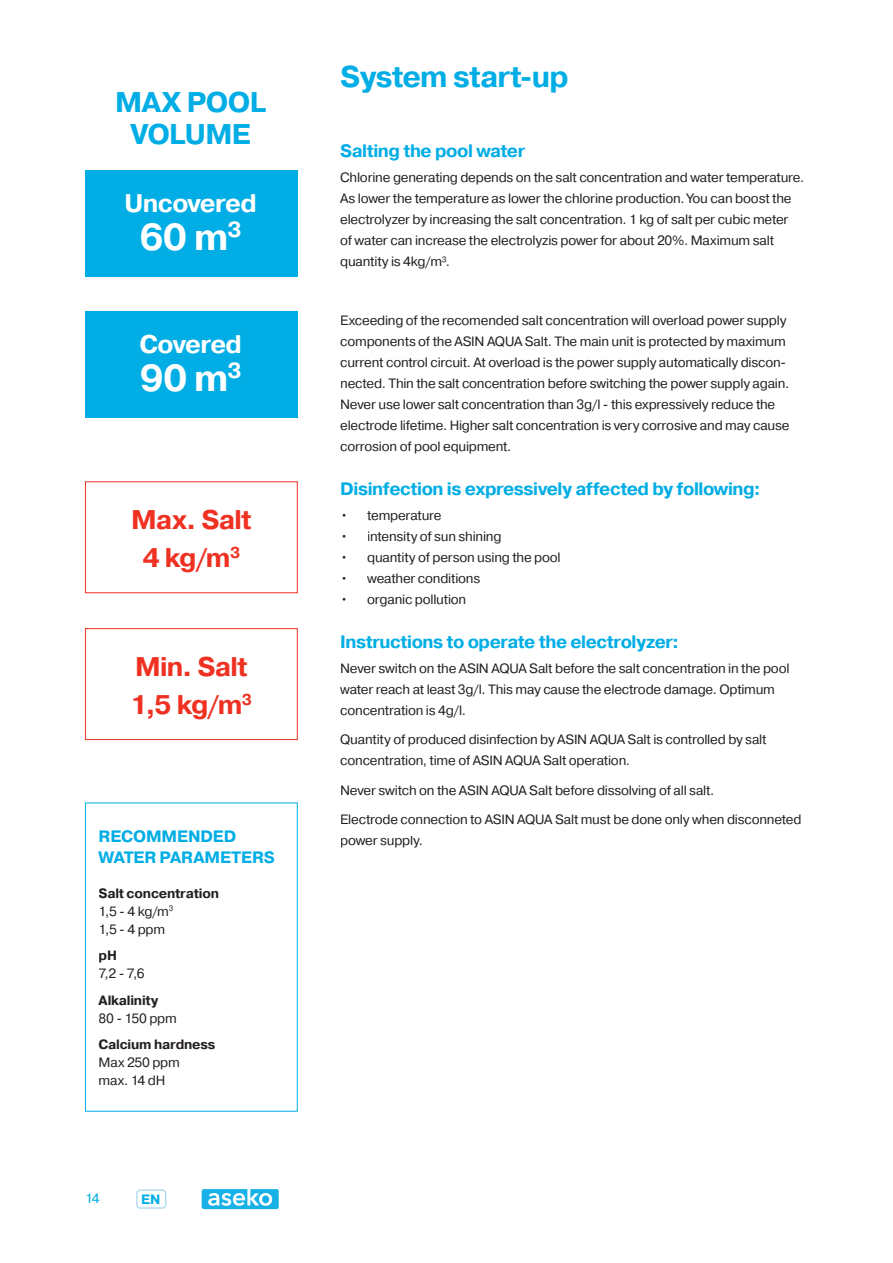
<style>
.page{position:relative;width:893px;height:1263px;background:#fff}
.page>*{position:absolute;margin:0;border:0;box-sizing:border-box;transform-origin:0 0}
.t1{font:700 37.5px "Pragmatica";color:#fff}
.t2{font:700 30px "Pragmatica";letter-spacing:-.025em;color:#00ade5}
.t3{font:700 28.5px/31.5px "Pragmatica";letter-spacing:-.025em;color:#00ade5;text-align:center}
.t4{font:700 27px/38px "Pragmatica";letter-spacing:-.03em;color:#ef3122;text-align:center}
.t5{font:700 25.5px "Pragmatica";letter-spacing:-.025em;color:#fff}
.t6{font:700 18px "Pragmatica";letter-spacing:-.025em;color:#00ade5}
.t7{font:700 16.5px/21px "Pragmatica";letter-spacing:-.01em;color:#00ade5}
.t8{font:13.5px/21px "Pragmatica";letter-spacing:-.015em;color:#231f20}
.t9{font:700 13.5px/18px "Pragmatica";letter-spacing:-.015em;color:#231f20}
.t10{font:13.5px "Pragmatica";color:#00ade5}
.t11{font:700 13.5px "Pragmatica";color:#00ade5}
.s1{font-weight:400}
</style>
<div class="page">
<div style="left:136px;top:1189px;width:30px;height:20px;border:2px solid #b6dcef;border-radius:4px"></div>
<svg style="left:202px;top:1189px;width:77px;height:20px"></svg>
<div style="left:85px;top:802px;width:213px;height:309px;border:1px solid #00ade5"></div>
<div style="left:85px;top:170px;width:213px;height:106px;background:#00ade5"></div>
<div style="left:85px;top:311px;width:213px;height:107px;background:#00ade5"></div>
<div style="left:85px;top:481px;width:213px;height:112px;border:1px solid #ef3122"></div>
<div style="left:85px;top:628px;width:213px;height:112px;border:1px solid #ef3122"></div>
<h3 class="t3" style="left:115px;top:87px;width:153px">MAX POOL<br>VOLUME</h3>
<h3 class="t5" style="left:125px;top:186px;width:134px">Uncovered</h3>
<h1 class="t1" style="left:140px;top:212px;width:104px">60 m<sup>3</sup></h1>
<h3 class="t5" style="left:139px;top:328px;width:104px">Covered</h3>
<h1 class="t1" style="left:140px;top:354px;width:104px">90 m<sup>3</sup></h1>
<h3 class="t4" style="left:131px;top:501px;width:122px">Max. Salt<br>4 kg/m<sup>3</sup></h3>
<h3 class="t4" style="left:131px;top:648px;width:123px;text-align:left">Min. Salt<br>1,5 kg/m<sup>3</sup></h3>
<p class="t7" style="left:99px;top:826px;width:178px">RECOMMENDED<br>WATER PARAMETERS</p>
<p class="t9" style="left:99px;top:884px;width:122px">Salt concentration<br><span class="s1">1,5 - 4 kg/m</span><sup>3<br></sup><span class="s1">1,5 - 4 ppm</span></p>
<p class="t9" style="left:99px;top:947px;width:20px">pH</p>
<p class="t8" style="left:99px;top:963px;width:47px">7,2 - 7,6</p>
<p class="t9" style="left:99px;top:991px;width:61px">Alkalinity</p>
<p class="t8" style="left:99px;top:1008px;width:80px">80 - 150 ppm</p>
<p class="t9" style="left:99px;top:1036px;width:118px">Calcium hardness</p>
<p class="t8" style="left:99px;top:1054px;width:83px;line-height:18px">Max 250 ppm max. 14 dH</p>
<p class="t10" style="left:85px;top:1190px;width:16px">14</p>
<p class="t11" style="left:141px;top:1190px;width:21px">EN</p>
<h2 class="t2" style="left:340px;top:58px;width:230px">System start-up</h2>
<h3 class="t6" style="left:340px;top:139px;width:187px">Salting the pool water</h3>
<p class="t8" style="left:340px;top:167px;width:466px">Chlorine generating depends on the salt concentration and water temperature.<br>As lower the temperature as lower the chlorine production. You can boost the electrolyzer by increasing the salt concentration. 1 kg of salt per cubic meter<br>of water can increase the electrolyzis power for about 20%. Maximum salt quantity is 4kg/m³.</p>
<p class="t8" style="left:340px;top:310px;width:451px">Exceeding of the recomended salt concentration will overload power supply components of the ASIN AQUA Salt. The main unit is protected by maximum current control circuit. At overload is the power supply automatically discon&shy;nected. Thin the salt concentration before switching the power supply again.<br>Never use lower salt concentration than 3g/l - this expressively reduce the electrode lifetime. Higher salt concentration is very corrosive and may cause corrosion of pool equipment.</p>
<h3 class="t6" style="left:340px;top:477px;width:422px">Disinfection is expressively affected by following:</h3>
<p class="t8" style="left:340px;top:505px;width:103px">• temperature</p>
<p class="t8" style="left:340px;top:526px;width:163px">• intensity of sun shining</p>
<p class="t8" style="left:340px;top:547px;width:222px">• quantity of person using the pool</p>
<p class="t8" style="left:340px;top:568px;width:142px">• weather conditions</p>
<p class="t8" style="left:340px;top:589px;width:128px">• organic pollution</p>
<h3 class="t6" style="left:340px;top:630px;width:340px">Instructions to operate the electrolyzer:</h3>
<p class="t8" style="left:340px;top:658px;width:451px">Never switch on the ASIN AQUA Salt before the salt concentration in the pool water reach at least 3g/l. This may cause the electrode damage. Optimum concentration is 4g/l.</p>
<p class="t8" style="left:340px;top:730px;width:428px">Quantity of produced disinfection by ASIN AQUA Salt is controlled by salt concentration, time of ASIN AQUA Salt operation.</p>
<p class="t8" style="left:340px;top:776px;width:463px;line-height:29.5px">Never switch on the ASIN AQUA Salt before dissolving of all salt.<br>Electrode connection to ASIN AQUA Salt must be done only when disconneted</p>
<p class="t8" style="left:340px;top:831px;width:84px">power supply.</p>
</div>
